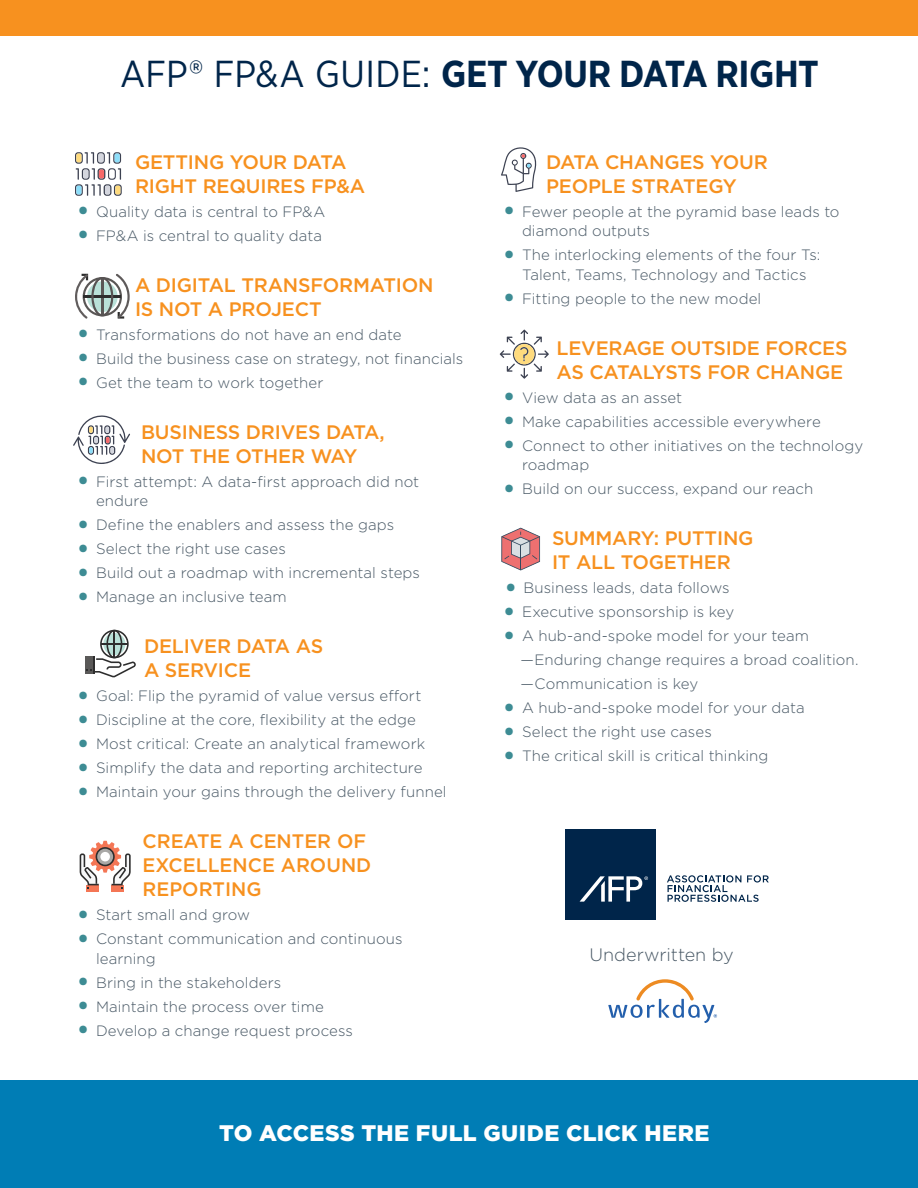
<style>
.page{position:relative;width:918px;height:1188px;background:#fff}
.page>*{position:absolute;margin:0;border:0;box-sizing:border-box;transform-origin:0 0}
.t1{font:700 37.5px "Gotham Narrow";letter-spacing:-.01em;color:#00254a}
.t2{font:900 22.5px "Gotham";letter-spacing:.015em;color:#fff}
.t3{font:500 19.5px/24px "Gotham";letter-spacing:-.01em;color:#f7911f}
.t4{font:300 18px "Gotham";color:#485865}
.t5{font:300 15px/19.5px "Gotham";letter-spacing:.005em;color:#485865}
.s1{font-weight:400}
.s2{font-family:"Gotham Narrow";font-weight:400;font-size:30px;color:#3d8c94}
</style>
<div class="page">
<div style="left:565px;top:830px;width:90px;height:90px;background:#00254a"></div>
<svg style="left:580px;top:876px;width:68px;height:26px"></svg>
<svg style="left:667px;top:875px;width:102px;height:27px"></svg>
<svg style="left:608px;top:979px;width:109px;height:44px"></svg>
<div style="left:0;top:0;width:918px;height:36px;background:#f7911f"></div>
<svg style="left:75px;top:152px;width:47px;height:44px"></svg>
<svg style="left:75px;top:274px;width:55px;height:45px"></svg>
<svg style="left:73px;top:415px;width:57px;height:49px"></svg>
<div style="left:85px;top:657px;width:8px;height:17px;background:#5a5958"></div>
<svg style="left:87px;top:630px;width:49px;height:47px"></svg>
<div style="left:112px;top:885px;width:12px;height:7px;background:#f47655"></div>
<div style="left:86px;top:885px;width:13px;height:7px;background:#f47655"></div>
<svg style="left:80px;top:841px;width:51px;height:48px"></svg>
<svg style="left:501px;top:147px;width:36px;height:45px"></svg>
<svg style="left:500px;top:330px;width:49px;height:49px"></svg>
<svg style="left:501px;top:528px;width:39px;height:42px"></svg>
<div style="left:0;top:1080px;width:918px;height:108px;background:#007db5"></div>
<h1 class="t1" style="left:120px;top:50px;width:700px"><span class="s1">AFP® FP&amp;A GUIDE:</span> GET YOUR DATA RIGHT</h1>
<h3 class="t3" style="left:135px;top:149px;width:232px">GETTING YOUR DATA<br>RIGHT REQUIRES FP&amp;A</h3>
<p class="t5" style="left:76px;top:201px;width:250px"><span class="s2">•</span> Quality data is central to FP&amp;A</p>
<p class="t5" style="left:76px;top:225px;width:247px"><span class="s2">•</span> FP&amp;A is central to quality data</p>
<h3 class="t3" style="left:135px;top:272px;width:300px">A DIGITAL TRANSFORMATION<br>IS NOT A PROJECT</h3>
<p class="t5" style="left:76px;top:324px;width:326px"><span class="s2">•</span> Transformations do not have an end date</p>
<p class="t5" style="left:76px;top:348px;width:388px"><span class="s2">•</span> Build the business case on strategy, not financials</p>
<p class="t5" style="left:76px;top:372px;width:248px"><span class="s2">•</span> Get the team to work together</p>
<h3 class="t3" style="left:141px;top:419px;width:245px">BUSINESS DRIVES DATA,<br>NOT THE OTHER WAY</h3>
<p class="t5" style="left:96px;top:471px;width:325px;text-indent:-20px"><span class="s2">•</span> First attempt: A data-first approach did not endure</p>
<p class="t5" style="left:76px;top:515px;width:319px"><span class="s2">•</span> Define the enablers and assess the gaps</p>
<p class="t5" style="left:76px;top:539px;width:211px"><span class="s2">•</span> Select the right use cases</p>
<p class="t5" style="left:76px;top:563px;width:345px"><span class="s2">•</span> Build out a roadmap with incremental steps</p>
<p class="t5" style="left:76px;top:587px;width:212px"><span class="s2">•</span> Manage an inclusive team</p>
<h3 class="t3" style="left:144px;top:634px;width:181px">DELIVER DATA AS<br>A SERVICE</h3>
<p class="t5" style="left:76px;top:686px;width:346px"><span class="s2">•</span> Goal: Flip the pyramid of value versus effort</p>
<p class="t5" style="left:76px;top:710px;width:341px"><span class="s2">•</span> Discipline at the core, flexibility at the edge</p>
<p class="t5" style="left:76px;top:734px;width:350px"><span class="s2">•</span> Most critical: Create an analytical framework</p>
<p class="t5" style="left:76px;top:758px;width:348px"><span class="s2">•</span> Simplify the data and reporting architecture</p>
<p class="t5" style="left:76px;top:782px;width:372px"><span class="s2">•</span> Maintain your gains through the delivery funnel</p>
<h3 class="t3" style="left:142px;top:829px;width:230px">CREATE A CENTER OF<br>EXCELLENCE AROUND<br>REPORTING</h3>
<p class="t5" style="left:76px;top:905px;width:175px"><span class="s2">•</span> Start small and grow</p>
<p class="t5" style="left:96px;top:929px;width:308px;text-indent:-20px"><span class="s2">•</span> Constant communication and continuous learning</p>
<p class="t5" style="left:76px;top:972px;width:206px"><span class="s2">•</span> Bring in the stakeholders</p>
<p class="t5" style="left:76px;top:996px;width:249px"><span class="s2">•</span> Maintain the process over time</p>
<p class="t5" style="left:76px;top:1020px;width:278px"><span class="s2">•</span> Develop a change request process</p>
<h3 class="t3" style="left:546px;top:149px;width:223px">DATA CHANGES YOUR<br>PEOPLE STRATEGY</h3>
<p class="t5" style="left:522px;top:201px;width:319px;text-indent:-20px"><span class="s2">•</span> Fewer people at the pyramid base leads to diamond outputs</p>
<p class="t5" style="left:502px;top:245px;width:319px;text-align:center"><span class="s2">•</span> The interlocking elements of the four Ts:<br>Talent, Teams, Technology and Tactics</p>
<p class="t5" style="left:502px;top:288px;width:260px"><span class="s2">•</span> Fitting people to the new model</p>
<h3 class="t3" style="left:556px;top:335px;width:293px">LEVERAGE OUTSIDE FORCES<br>AS CATALYSTS FOR CHANGE</h3>
<p class="t5" style="left:502px;top:387px;width:181px"><span class="s2">•</span> View data as an asset</p>
<p class="t5" style="left:502px;top:411px;width:320px"><span class="s2">•</span> Make capabilities accessible everywhere</p>
<p class="t5" style="left:522px;top:435px;width:343px;text-indent:-20px"><span class="s2">•</span> Connect to other initiatives on the technology roadmap</p>
<p class="t5" style="left:502px;top:479px;width:312px"><span class="s2">•</span> Build on our success, expand our reach</p>
<h3 class="t3" style="left:552px;top:526px;width:203px">SUMMARY: PUTTING<br>IT ALL TOGETHER</h3>
<p class="t5" style="left:504px;top:578px;width:227px"><span class="s2">•</span> Business leads, data follows</p>
<p class="t5" style="left:502px;top:602px;width:233px"><span class="s2">•</span> Executive sponsorship is key</p>
<p class="t5" style="left:520px;top:623px;width:340px;line-height:24px;text-indent:-18px"><span class="s2">•</span> A hub-and-spoke model for your team —Enduring change requires a broad coalition. —Communication is key</p>
<p class="t5" style="left:502px;top:698px;width:304px"><span class="s2">•</span> A hub-and-spoke model for your data</p>
<p class="t5" style="left:502px;top:722px;width:211px"><span class="s2">•</span> Select the right use cases</p>
<p class="t5" style="left:502px;top:746px;width:267px"><span class="s2">•</span> The critical skill is critical thinking</p>
<p class="t4" style="left:590px;top:943px;width:146px">Underwritten by</p>
<h2 class="t2" style="left:219px;top:1117px;width:492px">TO ACCESS THE FULL GUIDE CLICK HERE</h2>
</div>
